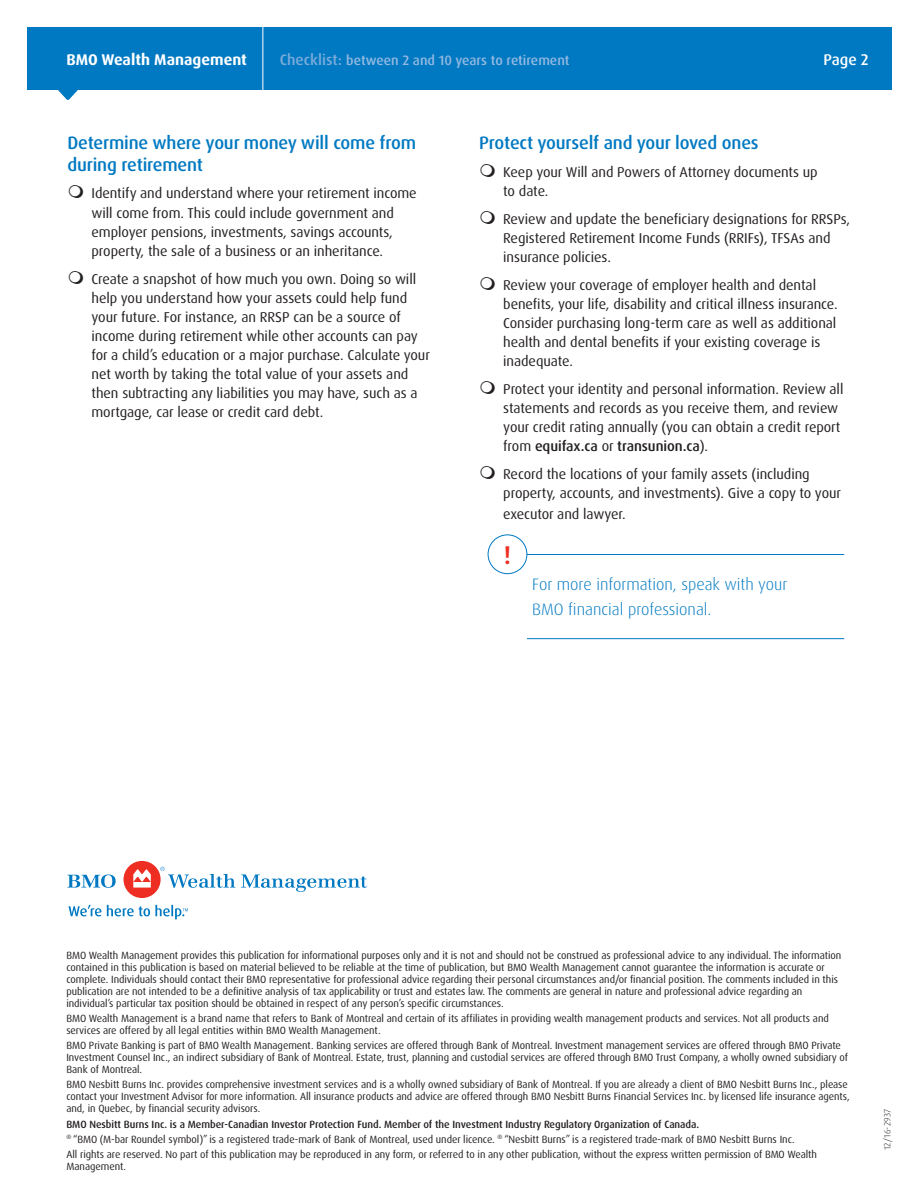
<style>
.page{position:relative;width:918px;height:1188px;background:#fff}
.page>*{position:absolute;margin:0;border:0;box-sizing:border-box;transform-origin:0 0}
.t1{font:500 25.65px "Dax Pro";color:#ee2e22}
.dax_blue_subhead{font:500 18px/21.6px "Dax Pro";letter-spacing:-.01em;color:#0079c2}
.Body{font:300 16.5px/24.8px "Dax Pro";color:#0079c2}
.Legal_entity_text{font:700 15.6px "Dax Pro";color:#fff}
.Legal_entity_text-2{font:500 15.6px "Dax Pro";color:#fff}
.body_copy_dax{font:14.25px/19.2px "Dax Pro";letter-spacing:-.005em;color:#231f20}
.Legal_entity_text-3{font:500 13.65px "Dax Pro";color:#94b9e1}
.Disclaimer{font:10.5px/12px "Dax Pro";letter-spacing:-.005em;color:#231f20}
.Disclaimer-2{font:500 10.5px "Dax Pro";letter-spacing:-.005em;color:#231f20}
.Body_Copy{font:300 9px "Dax Pro";letter-spacing:.025em;color:#231f20}
.s1{font-size:15.15px;color:#7aabdb}
.s2{font-weight:500}
</style>
<div class="page">
<div style="left:27px;top:27px;width:865px;height:62px;background:#0079c2"></div>
<svg style="left:58px;top:89px;width:20px;height:11px"></svg>
<hr style="left:527px;top:638px;width:317px;height:1px;background:#0079c2">
<hr style="left:527px;top:554px;width:317px;height:1px;background:#0079c2">
<div style="left:488px;top:535px;width:39px;height:39px;border:1px solid #0079c2;border-radius:50%"></div>
<hr style="left:262px;top:16px;width:1px;height:81px;background:#fff">
<svg style="left:67px;top:875px;width:49px;height:13px"></svg>
<div style="left:124px;top:861px;width:37px;height:37px;background:#ee2e22;border-radius:50%"></div>
<svg style="left:241px;top:874px;width:126px;height:18px"></svg>
<svg style="left:133px;top:869px;width:18px;height:19px"></svg>
<svg style="left:160px;top:867px;width:75px;height:21px"></svg>
<svg style="left:69px;top:905px;width:32px;height:11px"></svg>
<svg style="left:107px;top:905px;width:81px;height:14px"></svg>
<p class="Legal_entity_text" style="left:66px;top:50px;width:182px">BMO Wealth Management</p>
<p class="Legal_entity_text-3" style="left:280px;top:52px;width:291px"><span class="s1">Checklist:</span> between 2 and 10 years to retirement</p>
<p class="Legal_entity_text-2" style="left:823px;top:50px;width:47px">Page 2</p>
<p class="dax_blue_subhead" style="left:68px;top:132px;width:350px">Determine where your money will come from during retirement</p>
<p class="body_copy_dax" style="left:92px;top:184px;width:327px">Identify and understand where your retirement income will come from. This could include government and employer pensions, investments, savings accounts, property, the sale of a business or an inheritance.</p>
<p class="body_copy_dax" style="left:92px;top:269px;width:340px">Create a snapshot of how much you own. Doing so will help you understand how your assets could help fund your future. For instance, an RRSP can be a source of income during retirement while other accounts can pay for a child’s education or a major purchase. Calculate your net worth by taking the total value of your assets and then subtracting any liabilities you may have, such as a mortgage, car lease or credit card debt.</p>
<p class="dax_blue_subhead" style="left:479px;top:132px;width:281px">Protect yourself and your loved ones</p>
<p class="body_copy_dax" style="left:503px;top:162px;width:316px">Keep your Will and Powers of Attorney documents up to date.</p>
<p class="body_copy_dax" style="left:503px;top:209px;width:348px">Review and update the beneficiary designations for RRSPs,<br>Registered Retirement Income Funds (RRIFs), TFSAs and insurance policies.</p>
<p class="body_copy_dax" style="left:503px;top:275px;width:336px">Review your coverage of employer health and dental benefits, your life, disability and critical illness insurance.<br>Consider purchasing long-term care as well as additional health and dental benefits if your existing coverage is inadequate.</p>
<p class="body_copy_dax" style="left:503px;top:380px;width:342px">Protect your identity and personal information. Review all statements and records as you receive them, and review your credit rating annually (you can obtain a credit report from <span class="s2">equifax.ca</span> or <span class="s2">transunion.ca</span>).</p>
<p class="body_copy_dax" style="left:503px;top:464px;width:339px;line-height:19.8px">Record the locations of your family assets (including property, accounts, and investments). Give a copy to your executor and lawyer.</p>
<p class="t1" style="left:504px;top:539px;width:9px">!</p>
<p class="Body" style="left:532px;top:572px;width:257px">For more information, speak with your<br>BMO financial professional.</p>
<p class="Disclaimer" style="left:66px;top:949px;width:776px">BMO Wealth Management provides this publication for informational purposes only and it is not and should not be construed as professional advice to any individual. The information contained in this publication is based on material believed to be reliable at the time of publication, but BMO Wealth Management cannot guarantee the information is accurate or complete. Individuals should contact their BMO representative for professional advice regarding their personal circumstances and/or financial position. The comments included in this publication are not intended to be a definitive analysis of tax applicability or trust and estates law. The comments are general in nature and professional advice regarding an individual’s particular tax position should be obtained in respect of any person’s specific circumstances.</p>
<p class="Disclaimer" style="left:66px;top:1012px;width:764px">BMO Wealth Management is a brand name that refers to Bank of Montreal and certain of its affiliates in providing wealth management products and services. Not all products and services are offered by all legal entities within BMO Wealth Management.</p>
<p class="Disclaimer" style="left:66px;top:1040px;width:783px">BMO Private Banking is part of BMO Wealth Management. Banking services are offered through Bank of Montreal. Investment management services are offered through BMO Private<br>Investment Counsel Inc., an indirect subsidiary of Bank of Montreal. Estate, trust, planning and custodial services are offered through BMO Trust Company, a wholly owned subsidiary of<br>Bank of Montreal.</p>
<p class="Disclaimer" style="left:66px;top:1079px;width:785px">BMO Nesbitt Burns Inc. provides comprehensive investment services and is a wholly owned subsidiary of Bank of Montreal. If you are already a client of BMO Nesbitt Burns Inc., please contact your Investment Advisor for more information. All insurance products and advice are offered through BMO Nesbitt Burns Financial Services Inc. by licensed life insurance agents, and, in Quebec, by financial security advisors.</p>
<p class="Disclaimer-2" style="left:66px;top:1117px;width:634px">BMO Nesbitt Burns Inc. is a Member-Canadian Investor Protection Fund. Member of the Investment Industry Regulatory Organization of Canada.</p>
<p class="Disclaimer" style="left:66px;top:1133px;width:730px"><sup>®</sup> “BMO (M-bar Roundel symbol)” is a registered trade-mark of Bank of Montreal, used under licence. <sup>®</sup> “Nesbitt Burns” is a registered trade-mark of BMO Nesbitt Burns Inc.</p>
<p class="Disclaimer" style="left:66px;top:1148px;width:752px">All rights are reserved. No part of this publication may be reproduced in any form, or referred to in any other publication, without the express written permission of BMO Wealth<br>Management.</p>
<p class="Body_Copy" style="left:882px;top:1150px;width:43px;rotate:-90deg">12/16-2937</p>
</div>
